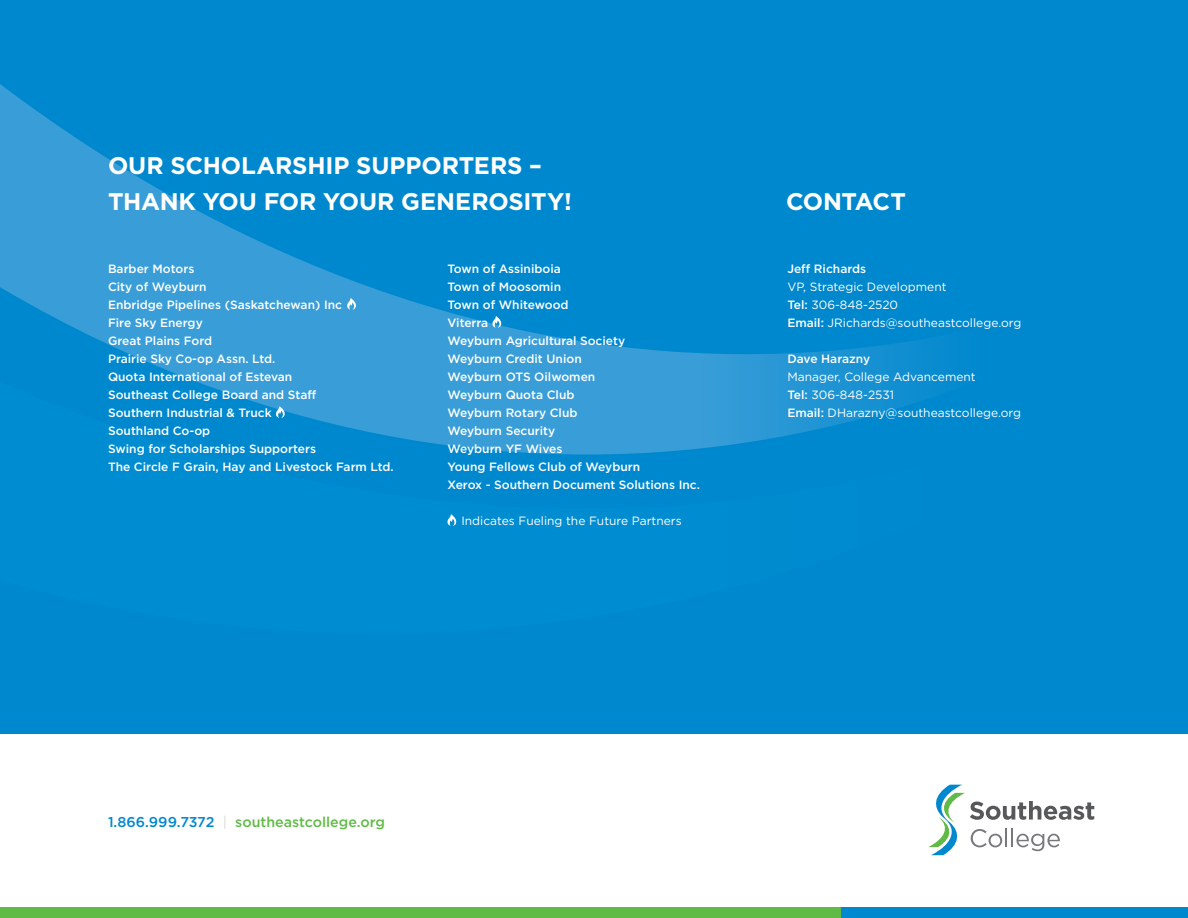
<style>
.page{position:relative;width:1188px;height:918px;background:#fff}
.page>*{position:absolute;margin:0;border:0;box-sizing:border-box;transform-origin:0 0}
.t1{font:700 24px/36px "Gotham HTF";letter-spacing:-.005em;color:#fff}
.t2{font:700 24px "Gotham HTF";letter-spacing:-.025em;color:#fff}
.t3{font:500 14.25px "Gotham HTF";color:#60bb46}
.t4{font:500 12px/18px "Gotham HTF";color:#fff}
.t5{font:12px "Gotham HTF";color:#fff}
.s1{font-weight:500}
.s2{color:#0088ce}
.s3{font-weight:100;color:#939598}
</style>
<div class="page">
<div style="left:0;top:0;width:1188px;height:734px;background:#0088ce"></div>
<svg style="left:0;top:84px;width:931px;height:371px"></svg>
<div style="left:0;top:908px;width:922px;height:10px;background:#60bb46"></div>
<svg style="left:928px;top:785px;width:166px;height:70px"></svg>
<div style="left:841px;top:908px;width:347px;height:10px;background:#0088ce"></div>
<svg style="left:347px;top:298px;width:9px;height:12px"></svg>
<svg style="left:276px;top:406px;width:9px;height:12px"></svg>
<svg style="left:492px;top:316px;width:10px;height:12px"></svg>
<svg style="left:447px;top:514px;width:10px;height:12px"></svg>
<p class="t1" style="left:108px;top:147px;width:465px">OUR SCHOLARSHIP SUPPORTERS –<br>THANK YOU FOR YOUR GENEROSITY!</p>
<p class="t4" style="left:108px;top:260px;width:100px">Barber Motors<br>City of Weyburn</p>
<p class="t4" style="left:108px;top:296px;width:236px">Enbridge Pipelines (Saskatchewan) Inc</p>
<p class="t4" style="left:108px;top:314px;width:96px">Fire Sky Energy</p>
<p class="t4" style="left:108px;top:332px;width:106px">Great Plains Ford</p>
<p class="t4" style="left:108px;top:350px;width:169px">Prairie Sky Co-op Assn. Ltd.</p>
<p class="t4" style="left:108px;top:368px;width:186px">Quota International of Estevan</p>
<p class="t4" style="left:108px;top:386px;width:210px">Southeast College Board and Staff</p>
<p class="t4" style="left:108px;top:404px;width:165px">Southern Industrial &amp; Truck</p>
<p class="t4" style="left:108px;top:422px;width:104px">Southland Co-op</p>
<p class="t4" style="left:108px;top:440px;width:287px">Swing for Scholarships Supporters<br>The Circle F Grain, Hay and Livestock Farm Ltd.</p>
<p class="t4" style="left:447px;top:260px;width:254px">Town of Assiniboia<br>Town of Moosomin<br>Town of Whitewood<br>Viterra<br>Weyburn Agricultural Society<br>Weyburn Credit Union<br>Weyburn OTS Oilwomen<br>Weyburn Quota Club<br>Weyburn Rotary Club<br>Weyburn Security<br>Weyburn YF Wives<br>Young Fellows Club of Weyburn<br>Xerox - Southern Document Solutions Inc.</p>
<p class="t5" style="left:461px;top:514px;width:222px">Indicates Fueling the Future Partners</p>
<p class="t2" style="left:786px;top:188px;width:121px">CONTACT</p>
<p class="t4" style="left:787px;top:260px;width:80px">Jeff Richards</p>
<p class="t5" style="left:787px;top:280px;width:161px">VP, Strategic Development</p>
<p class="t5" style="left:787px;top:298px;width:112px"><span class="s1">Tel:</span> 306-848-2520</p>
<p class="t5" style="left:787px;top:316px;width:236px"><span class="s1">Email:</span> JRichards@southeastcollege.org</p>
<p class="t4" style="left:787px;top:350px;width:84px">Dave Harazny</p>
<p class="t5" style="left:787px;top:370px;width:190px">Manager, College Advancement</p>
<p class="t5" style="left:787px;top:388px;width:108px"><span class="s1">Tel:</span> 306-848-2531</p>
<p class="t5" style="left:787px;top:406px;width:235px"><span class="s1">Email:</span> DHarazny@southeastcollege.org</p>
<p class="t3" style="left:108px;top:814px;width:279px"><span class="s2">1.866.999.7372</span> <span class="s3">|</span> southeastcollege.org</p>
</div>
